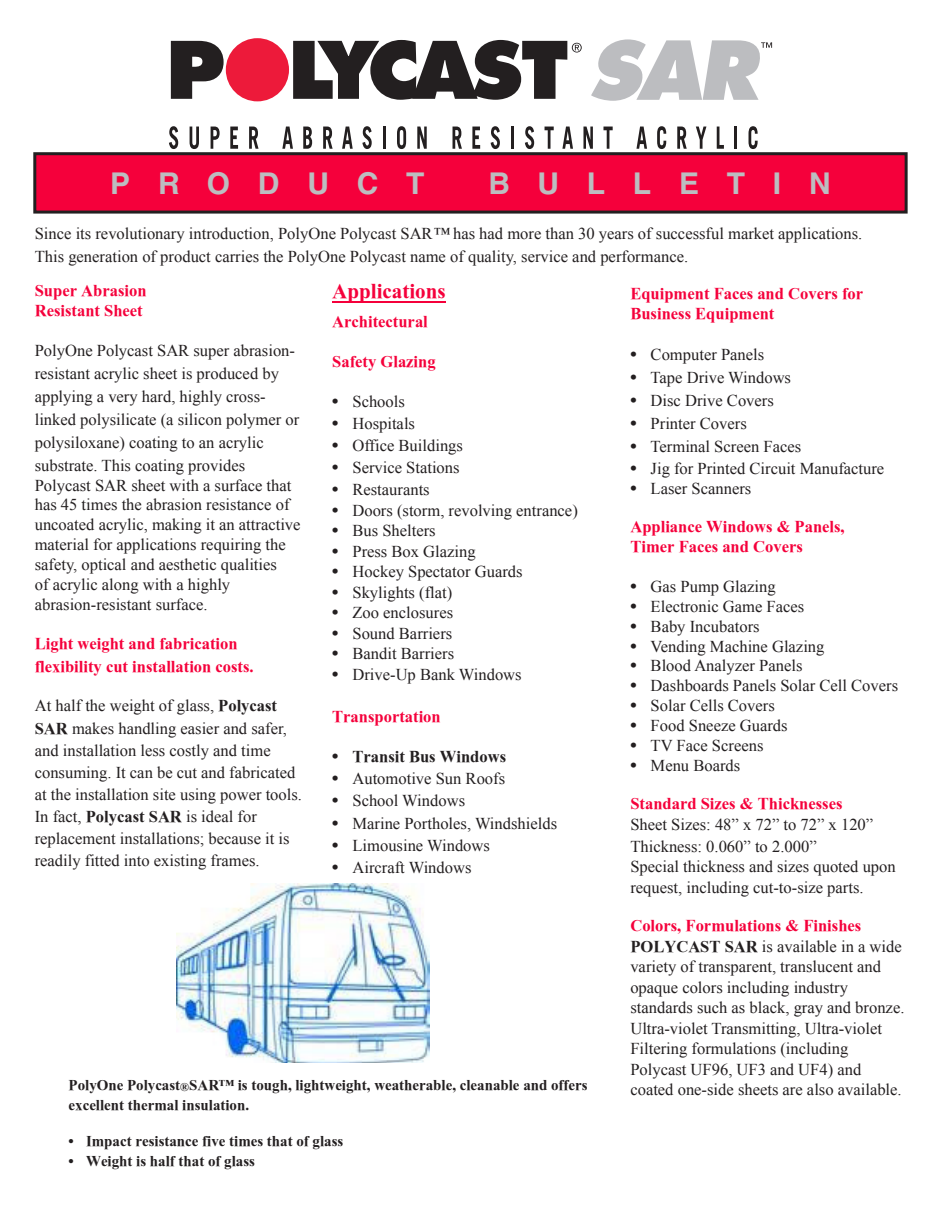
<style>
.page{position:relative;width:941px;height:1218px;background:#fff}
.page>*{position:absolute;margin:0;border:0;box-sizing:border-box;transform-origin:0 0}
.t1{font:700 30px "Helvetica";letter-spacing:.925em;color:#bcbdc0}
.t2{font:700 21px "Times New Roman";color:#f5003b}
.t3{font:16.5px/20.5px "Times New Roman";color:#231f20}
.t4{font:700 16.5px/20.5px "Times New Roman";color:#f5003b}
.t5{font:700 16.5px "Times New Roman";color:#231f20}
.t6{font:700 15px/19.6px "Times New Roman";color:#231f20}
.s1{font-style:italic}
.s2{font-weight:700}
.s3{font-family:"Times";font-size:18px}
.s4{font-family:"Times";font-weight:400;font-size:18px}
.s5{font-weight:700;color:#f5003b}
</style>
<div class="page">
<div style="left:35px;top:154px;width:871px;height:58px;background:#f5003b"></div>
<div style="left:33px;top:152px;width:875px;height:62px;border:3px solid #231f20"></div>
<img style="left:176px;top:884px;width:253px;height:178px">
<hr style="left:332px;top:301px;width:113px;height:2px;background:#f5003b">
<svg style="left:171px;top:41px;width:53px;height:58px"></svg>
<div style="left:226px;top:38px;width:63px;height:63px;background:#ed1a3a;border-radius:50%"></div>
<svg style="left:169px;top:126px;width:9px;height:23px"></svg>
<svg style="left:190px;top:127px;width:9px;height:22px"></svg>
<svg style="left:211px;top:127px;width:9px;height:22px"></svg>
<svg style="left:230px;top:127px;width:8px;height:22px"></svg>
<svg style="left:249px;top:127px;width:10px;height:22px"></svg>
<svg style="left:282px;top:127px;width:11px;height:22px"></svg>
<svg style="left:303px;top:127px;width:9px;height:22px"></svg>
<svg style="left:323px;top:127px;width:10px;height:22px"></svg>
<svg style="left:342px;top:127px;width:11px;height:22px"></svg>
<svg style="left:362px;top:126px;width:10px;height:23px"></svg>
<hr style="left:383px;top:127px;width:3px;height:22px;background:#231f20">
<svg style="left:397px;top:126px;width:9px;height:23px"></svg>
<svg style="left:417px;top:127px;width:10px;height:22px"></svg>
<svg style="left:452px;top:127px;width:10px;height:22px"></svg>
<svg style="left:472px;top:127px;width:8px;height:22px"></svg>
<svg style="left:491px;top:126px;width:9px;height:23px"></svg>
<hr style="left:511px;top:127px;width:3px;height:22px;background:#231f20">
<svg style="left:525px;top:126px;width:9px;height:23px"></svg>
<svg style="left:544px;top:127px;width:10px;height:22px"></svg>
<svg style="left:562px;top:127px;width:11px;height:22px"></svg>
<svg style="left:583px;top:127px;width:10px;height:22px"></svg>
<svg style="left:603px;top:127px;width:10px;height:22px"></svg>
<svg style="left:636px;top:127px;width:11px;height:22px"></svg>
<svg style="left:657px;top:126px;width:9px;height:23px"></svg>
<svg style="left:677px;top:127px;width:10px;height:22px"></svg>
<svg style="left:696px;top:127px;width:10px;height:22px"></svg>
<svg style="left:717px;top:127px;width:7px;height:22px"></svg>
<hr style="left:734px;top:127px;width:3px;height:22px;background:#231f20">
<svg style="left:748px;top:126px;width:10px;height:23px"></svg>
<svg style="left:293px;top:40px;width:289px;height:60px"></svg>
<svg style="left:591px;top:39px;width:181px;height:62px"></svg>
<h1 class="t1" style="left:110px;top:165px;width:316px">PRODUCT</h1>
<h1 class="t1" style="left:488px;top:165px;width:344px">BULLETIN</h1>
<p class="t3" style="left:35px;top:222px;width:829px;line-height:22.6px">Since its revolutionary introduction, PolyOne Polycast SAR<span class="s1">™</span> has had more than 30 years of successful market applications.<br>This generation of product carries the PolyOne Polycast name of quality, service and performance.</p>
<p class="t4" style="left:35px;top:280px;width:113px">Super Abrasion<br>Resistant Sheet</p>
<p class="t3" style="left:35px;top:339px;width:266px;line-height:22.8px">PolyOne Polycast SAR super abrasion&shy;resistant acrylic sheet is produced by applying a very hard, highly cross&shy;linked polysilicate (a silicon polymer or polysiloxane) coating to an acrylic substrate. This coating provides</p>
<p class="t3" style="left:35px;top:475px;width:267px;line-height:20px">Polycast SAR sheet with a surface that has 45 times the abrasion resistance of uncoated acrylic, making it an attractive material for applications requiring the safety, optical and aesthetic qualities<br>of acrylic along with a highly abrasion-resistant surface.</p>
<p class="t4" style="left:35px;top:632px;width:220px;line-height:23.1px">Light weight and fabrication flexibility cut installation costs.</p>
<p class="t3" style="left:35px;top:694px;width:269px;line-height:22.2px">At half the weight of glass, <span class="s2">Polycast SAR</span> makes handling easier and safer, and installation less costly and time consuming. It can be cut and fabricated at the installation site using power tools.<br>In fact, <span class="s2">Polycast SAR</span> is ideal for replacement installations; because it is readily fitted into existing frames.</p>
<p class="t2" style="left:332px;top:279px;width:115px">Applications</p>
<p class="t4" style="left:332px;top:311px;width:97px">Architectural</p>
<p class="t4" style="left:332px;top:351px;width:105px">Safety Glazing</p>
<p class="t3" style="left:332px;top:391px;width:74px"><span class="s3">•</span> Schools</p>
<p class="t3" style="left:332px;top:413px;width:84px"><span class="s3">•</span> Hospitals</p>
<p class="t3" style="left:332px;top:435px;width:132px"><span class="s3">•</span> Office Buildings</p>
<p class="t3" style="left:332px;top:457px;width:129px"><span class="s3">•</span> Service Stations</p>
<p class="t3" style="left:332px;top:479px;width:99px"><span class="s3">•</span> Restaurants</p>
<p class="t3" style="left:332px;top:500px;width:247px"><span class="s3">•</span> Doors (storm, revolving entrance)</p>
<p class="t3" style="left:332px;top:520px;width:105px"><span class="s3">•</span> Bus Shelters</p>
<p class="t3" style="left:332px;top:541px;width:145px"><span class="s3">•</span> Press Box Glazing</p>
<p class="t3" style="left:332px;top:561px;width:192px"><span class="s3">•</span> Hockey Spectator Guards</p>
<p class="t3" style="left:332px;top:582px;width:122px"><span class="s3">•</span> Skylights (flat)</p>
<p class="t3" style="left:332px;top:602px;width:122px"><span class="s3">•</span> Zoo enclosures</p>
<p class="t3" style="left:332px;top:623px;width:122px"><span class="s3">•</span> Sound Barriers</p>
<p class="t3" style="left:332px;top:643px;width:123px"><span class="s3">•</span> Bandit Barriers</p>
<p class="t3" style="left:332px;top:664px;width:191px"><span class="s3">•</span> Drive-Up Bank Windows</p>
<p class="t4" style="left:332px;top:706px;width:110px">Transportation</p>
<p class="t5" style="left:332px;top:747px;width:175px"><span class="s4">•</span> Transit Bus Windows</p>
<p class="t3" style="left:332px;top:768px;width:174px"><span class="s3">•</span> Automotive Sun Roofs</p>
<p class="t3" style="left:332px;top:790px;width:134px"><span class="s3">•</span> School Windows</p>
<p class="t3" style="left:332px;top:812px;width:226px"><span class="s3">•</span> Marine Portholes, Windshields</p>
<p class="t3" style="left:332px;top:834px;width:159px"><span class="s3">•</span> Limousine Windows</p>
<p class="t3" style="left:332px;top:857px;width:141px"><span class="s3">•</span> Aircraft Windows</p>
<p class="t4" style="left:630px;top:283px;width:234px">Equipment Faces and Covers for<br>Business Equipment</p>
<p class="t3" style="left:630px;top:344px;width:135px"><span class="s3">•</span> Computer Panels</p>
<p class="t3" style="left:630px;top:367px;width:162px"><span class="s3">•</span> Tape Drive Windows</p>
<p class="t3" style="left:630px;top:390px;width:145px"><span class="s3">•</span> Disc Drive Covers</p>
<p class="t3" style="left:630px;top:413px;width:118px"><span class="s3">•</span> Printer Covers</p>
<p class="t3" style="left:630px;top:435px;width:172px"><span class="s3">•</span> Terminal Screen Faces</p>
<p class="t3" style="left:630px;top:458px;width:255px"><span class="s3">•</span> Jig for Printed Circuit Manufacture</p>
<p class="t3" style="left:630px;top:478px;width:122px"><span class="s3">•</span> Laser Scanners</p>
<p class="t4" style="left:630px;top:517px;width:216px;line-height:20px">Appliance Windows &amp; Panels,<br>Timer Faces and Covers</p>
<p class="t3" style="left:630px;top:576px;width:147px"><span class="s3">•</span> Gas Pump Glazing</p>
<p class="t3" style="left:630px;top:596px;width:175px"><span class="s3">•</span> Electronic Game Faces</p>
<p class="t3" style="left:630px;top:615px;width:131px"><span class="s3">•</span> Baby Incubators</p>
<p class="t3" style="left:630px;top:635px;width:196px"><span class="s3">•</span> Vending Machine Glazing</p>
<p class="t3" style="left:630px;top:655px;width:174px"><span class="s3">•</span> Blood Analyzer Panels</p>
<p class="t3" style="left:630px;top:675px;width:269px"><span class="s3">•</span> Dashboards Panels Solar Cell Covers</p>
<p class="t3" style="left:630px;top:695px;width:146px"><span class="s3">•</span> Solar Cells Covers</p>
<p class="t3" style="left:630px;top:715px;width:159px"><span class="s3">•</span> Food Sneeze Guards</p>
<p class="t3" style="left:630px;top:735px;width:135px"><span class="s3">•</span> TV Face Screens</p>
<p class="t3" style="left:630px;top:755px;width:111px"><span class="s3">•</span> Menu Boards</p>
<p class="t4" style="left:630px;top:793px;width:214px">Standard Sizes &amp; Thicknesses</p>
<p class="t3" style="left:630px;top:814px;width:267px">Sheet Sizes: 48” x 72” to 72” x 120” Thickness: 0.060” to 2.000”<br>Special thickness and sizes quoted upon request, including cut-to-size parts.</p>
<p class="t3" style="left:630px;top:915px;width:276px"><span class="s5">Colors, Formulations &amp; Finishes </span><span class="s2">POLYCAST SAR</span> is available in a wide variety of transparent, translucent and opaque colors including industry standards such as black, gray and bronze.<br>Ultra-violet Transmitting, Ultra-violet Filtering formulations (including Polycast UF96, UF3 and UF4) and coated one-side sheets are also available.</p>
<p class="t6" style="left:69px;top:1075px;width:521px">PolyOne Polycast<sub>®</sub>SAR™ is tough, lightweight, weatherable, cleanable and offers excellent thermal insulation.</p>
<p class="t6" style="left:69px;top:1131px;width:276px">• Impact resistance five times that of glass</p>
<p class="t6" style="left:69px;top:1151px;width:188px">• Weight is half that of glass</p>
</div>
